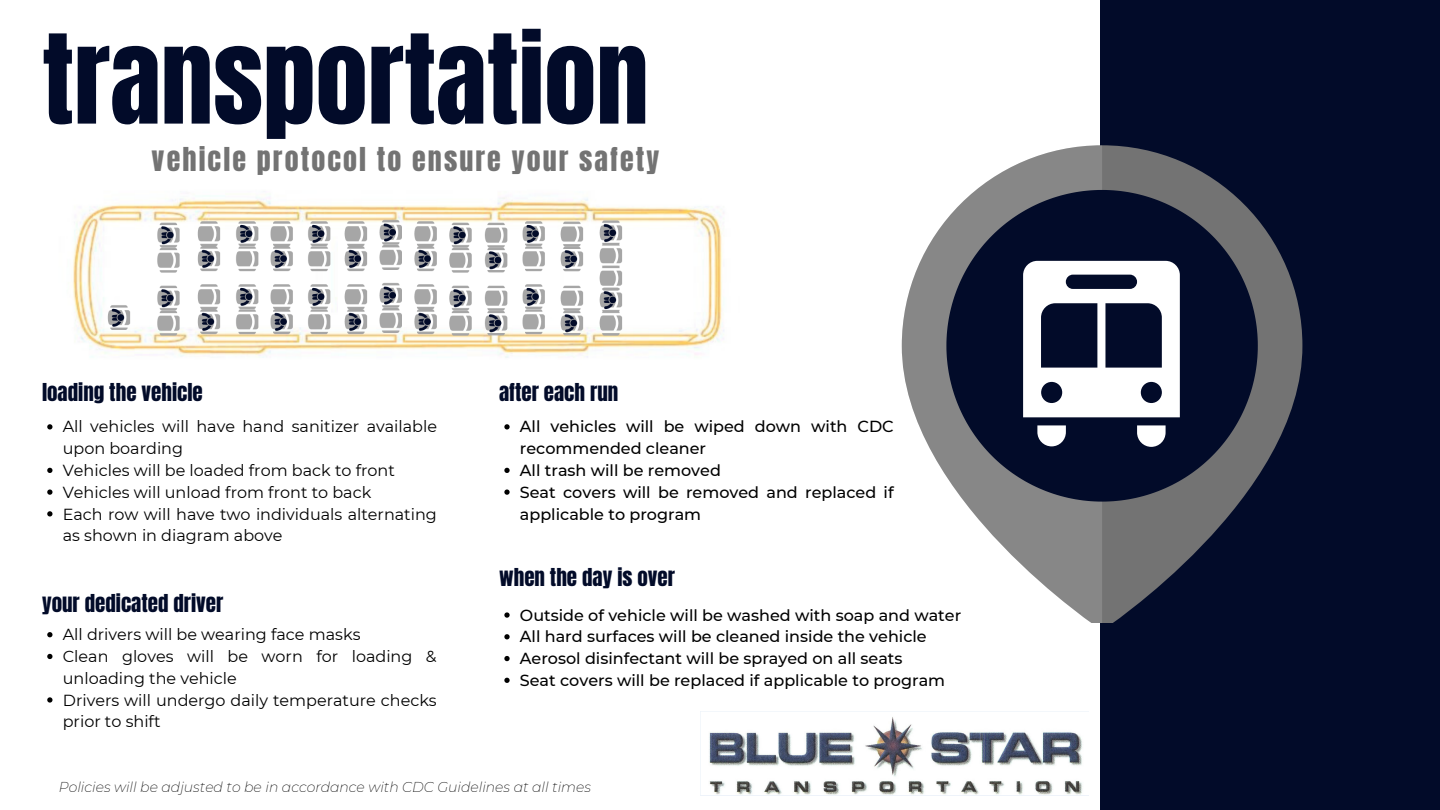
<style>
.page{position:relative;width:1440px;height:810px;background:#fff}
.page>*{position:absolute;margin:0;border:0;box-sizing:border-box;transform-origin:0 0}
.t1{font:105px "Anton";color:#020b29}
.t2{font:28px "Anton";letter-spacing:.075em;color:#737373}
.t3{font:21px "Anton";color:#020b29}
.t4{font:16px/21.8px "Montserrat";color:#000}
.t5{font:500 16px/21.8px "Montserrat";color:#000}
.t6{font:italic 200 14px "Montserrat";color:#000}
</style>
<div class="page">
<div style="left:1101px;top:0;width:339px;height:810px;background:#020b29"></div>
<svg style="left:1102px;top:145px;width:200px;height:477px"></svg>
<svg style="left:902px;top:145px;width:200px;height:477px"></svg>
<svg style="left:946px;top:190px;width:312px;height:312px"></svg>
<svg style="left:1137px;top:425px;width:29px;height:22px"></svg>
<svg style="left:1037px;top:425px;width:29px;height:21px"></svg>
<svg style="left:1023px;top:261px;width:157px;height:156px"></svg>
<img style="left:700px;top:711px;width:388px;height:85px">
<img style="left:48px;top:197px;width:676px;height:275px">
<svg style="left:47px;top:424px;width:5px;height:5px"></svg>
<svg style="left:47px;top:468px;width:5px;height:5px"></svg>
<svg style="left:47px;top:489px;width:5px;height:6px"></svg>
<svg style="left:47px;top:511px;width:5px;height:5px"></svg>
<svg style="left:504px;top:424px;width:6px;height:5px"></svg>
<svg style="left:504px;top:468px;width:6px;height:5px"></svg>
<svg style="left:504px;top:489px;width:6px;height:6px"></svg>
<svg style="left:47px;top:632px;width:5px;height:5px"></svg>
<svg style="left:47px;top:654px;width:5px;height:5px"></svg>
<svg style="left:47px;top:697px;width:5px;height:6px"></svg>
<svg style="left:504px;top:612px;width:6px;height:6px"></svg>
<svg style="left:504px;top:634px;width:6px;height:5px"></svg>
<svg style="left:504px;top:656px;width:6px;height:5px"></svg>
<svg style="left:504px;top:678px;width:6px;height:5px"></svg>
<h1 class="t1" style="left:42px;top:4px;width:608px">transportation</h1>
<h2 class="t2" style="left:152px;top:139px;width:509px">vehicle protocol to ensure your safety</h2>
<h3 class="t3" style="left:42px;top:377px;width:162px">loading the vehicle</h3>
<p class="t4" style="left:63px;top:416px;width:376px">All vehicles will have hand sanitizer available upon boarding<br>Vehicles will be loaded from back to front Vehicles will unload from front to back<br>Each row will have two individuals alternating as shown in diagram above</p>
<h3 class="t3" style="left:42px;top:588px;width:183px">your dedicated driver</h3>
<p class="t4" style="left:63px;top:624px;width:376px">All drivers will be wearing face masks<br>Clean gloves will be worn for loading &amp; unloading the vehicle<br>Drivers will undergo daily temperature checks prior to shift</p>
<h3 class="t3" style="left:499px;top:377px;width:121px">after each run</h3>
<p class="t5" style="left:520px;top:416px;width:375px">All vehicles will be wiped down with CDC recommended cleaner<br>All trash will be removed<br>Seat covers will be removed and replaced if applicable to program</p>
<h3 class="t3" style="left:499px;top:562px;width:177px">when the day is over</h3>
<p class="t5" style="left:520px;top:604px;width:443px">Outside of vehicle will be washed with soap and water All hard surfaces will be cleaned inside the vehicle Aerosol disinfectant will be sprayed on all seats<br>Seat covers will be replaced if applicable to program</p>
<p class="t6" style="left:59px;top:779px;width:534px">Policies will be adjusted to be in accordance with CDC Guidelines at all times</p>
</div>
